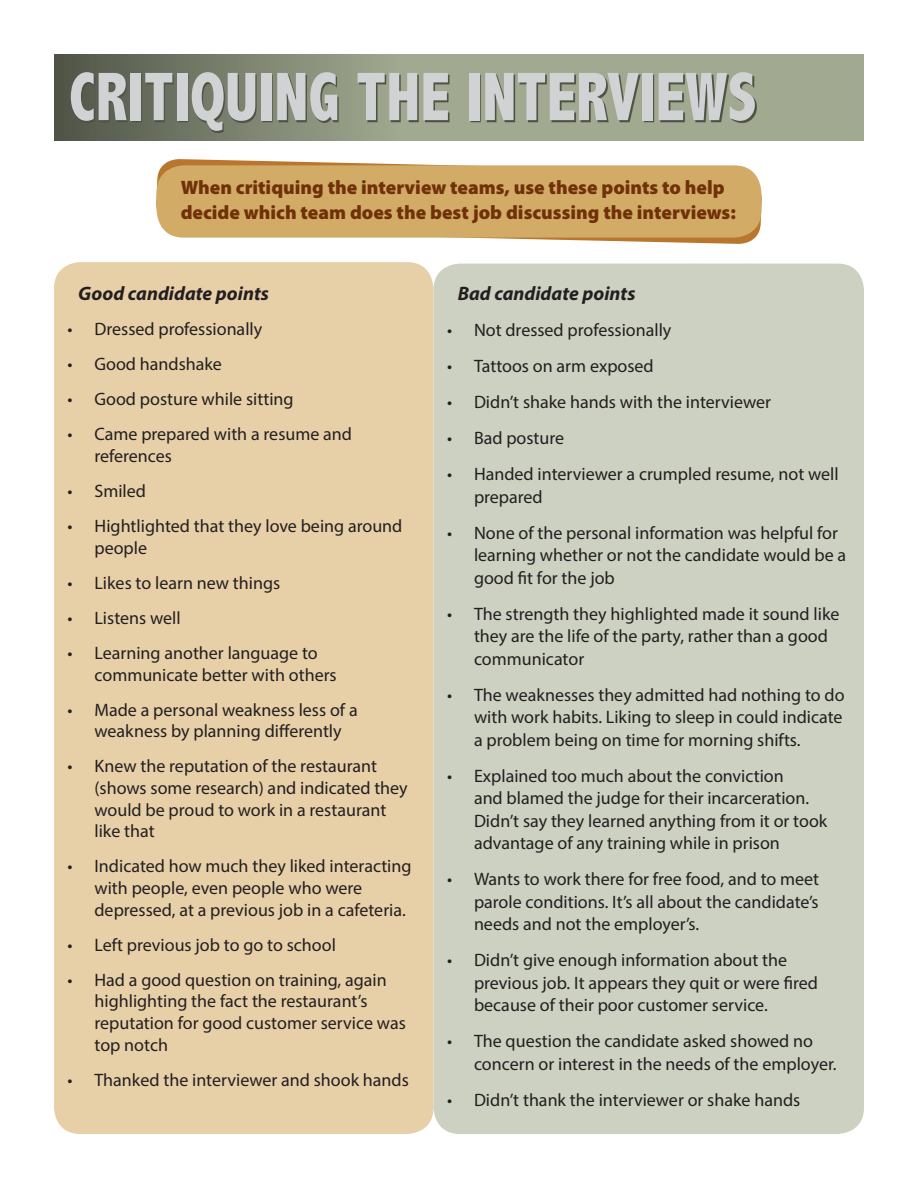
<style>
.page{position:relative;width:918px;height:1188px;background:#fff}
.page>*{position:absolute;margin:0;border:0;box-sizing:border-box;transform-origin:0 0}
.t1{font:800 condensed 69.3px "Abadi";color:#d1d2d4;scale:.91 1}
.Questions{font:900 19.5px/25.5px "Myriad Pro";color:#703109}
.Questions-2{font:italic 700 19.5px "Myriad Pro";color:#231f20}
.Bulleted_List{font:18px/22.5px "Myriad Pro";color:#231f20}
</style>
<div class="page">
<div style="left:433px;top:264px;width:431px;height:870px;background:#ccd1c1;border-radius:26px"></div>
<div style="left:54px;top:262px;width:379px;height:872px;background:#e7cfa8;border-radius:26px"></div>
<svg style="left:156px;top:159px;width:606px;height:85px"></svg>
<div style="left:157px;top:165px;width:604px;height:73px;background:#d2ab66;border-radius:27px"></div>
<svg style="left:54px;top:54px;width:810px;height:87px;background:#919982"></svg>
<svg style="left:73px;top:74px;width:684px;height:59px;background:#707664"></svg>
<p class="t1" style="left:69px;top:57px;width:757px">CRITIQUING THE INTERVIEWS</p>
<p class="Questions" style="left:181px;top:175px;width:557px">When critiquing the interview teams, use these points to help decide which team does the best job discussing the interviews:</p>
<p class="Questions-2" style="left:78px;top:281px;width:192px">Good candidate points</p>
<p class="Bulleted_List" style="left:68px;top:318px;width:196px">• Dressed professionally</p>
<p class="Bulleted_List" style="left:68px;top:353px;width:156px">• Good handshake</p>
<p class="Bulleted_List" style="left:68px;top:388px;width:228px">• Good posture while sitting</p>
<p class="Bulleted_List" style="left:94px;top:423px;width:259px;line-height:21.6px;text-indent:-27px">• Came prepared with a resume and references</p>
<p class="Bulleted_List" style="left:68px;top:480px;width:80px">• Smiled</p>
<p class="Bulleted_List" style="left:94px;top:515px;width:309px;line-height:21.6px;text-indent:-27px">• Hightlighted that they love being around people</p>
<p class="Bulleted_List" style="left:68px;top:571px;width:214px">• Likes to learn new things</p>
<p class="Bulleted_List" style="left:68px;top:606px;width:115px">• Listens well</p>
<p class="Bulleted_List" style="left:94px;top:642px;width:244px;line-height:21.6px;text-indent:-27px">• Learning another language to communicate better with others</p>
<p class="Bulleted_List" style="left:94px;top:699px;width:265px;line-height:21.6px;text-indent:-27px">• Made a personal weakness less of a weakness by planning differently</p>
<p class="Bulleted_List" style="left:94px;top:755px;width:315px;line-height:21.6px;text-indent:-27px">• Knew the reputation of the restaurant (shows some research) and indicated they would be proud to work in a restaurant like that</p>
<p class="Bulleted_List" style="left:94px;top:855px;width:319px;line-height:21.6px;text-indent:-27px">• Indicated how much they liked interacting with people, even people who were depressed, at a previous job in a cafeteria.</p>
<p class="Bulleted_List" style="left:68px;top:933px;width:270px">• Left previous job to go to school</p>
<p class="Bulleted_List" style="left:94px;top:969px;width:313px;line-height:21.6px;text-indent:-27px">• Had a good question on training, again highlighting the fact the restaurant’s reputation for good customer service was top notch</p>
<p class="Bulleted_List" style="left:68px;top:1068px;width:343px">• Thanked the interviewer and shook hands</p>
<p class="Questions-2" style="left:458px;top:281px;width:179px">Bad candidate points</p>
<p class="Bulleted_List" style="left:447px;top:319px;width:226px">• Not dressed professionally</p>
<p class="Bulleted_List" style="left:447px;top:355px;width:208px">• Tattoos on arm exposed</p>
<p class="Bulleted_List" style="left:447px;top:391px;width:326px">• Didn’t shake hands with the interviewer</p>
<p class="Bulleted_List" style="left:447px;top:427px;width:119px">• Bad posture</p>
<p class="Bulleted_List" style="left:474px;top:463px;width:366px;text-indent:-27px">• Handed interviewer a crumpled resume, not well prepared</p>
<p class="Bulleted_List" style="left:474px;top:521px;width:374px;text-indent:-27px">• None of the personal information was helpful for learning whether or not the candidate would be a good fit for the job</p>
<p class="Bulleted_List" style="left:474px;top:602px;width:367px;text-indent:-27px">• The strength they highlighted made it sound like they are the life of the party, rather than a good communicator</p>
<p class="Bulleted_List" style="left:474px;top:683px;width:372px;text-align:justify;text-indent:-27px">• The weaknesses they admitted had nothing to do with work habits. Liking to sleep in could indicate a problem being on time for morning shifts.</p>
<p class="Bulleted_List" style="left:474px;top:764px;width:355px;text-indent:-27px">• Explained too much about the conviction<br>and blamed the judge for their incarceration.<br>Didn’t say they learned anything from it or took advantage of any training while in prison</p>
<p class="Bulleted_List" style="left:474px;top:868px;width:347px;text-align:justify;text-indent:-27px">• Wants to work there for free food, and to meet parole conditions. It’s all about the candidate’s needs and not the employer’s.</p>
<p class="Bulleted_List" style="left:474px;top:949px;width:346px;text-indent:-27px">• Didn’t give enough information about the previous job. It appears they quit or were fired because of their poor customer service.</p>
<p class="Bulleted_List" style="left:474px;top:1030px;width:364px;text-indent:-27px">• The question the candidate asked showed no concern or interest in the needs of the employer.</p>
<p class="Bulleted_List" style="left:447px;top:1088px;width:355px">• Didn’t thank the interviewer or shake hands</p>
</div>
